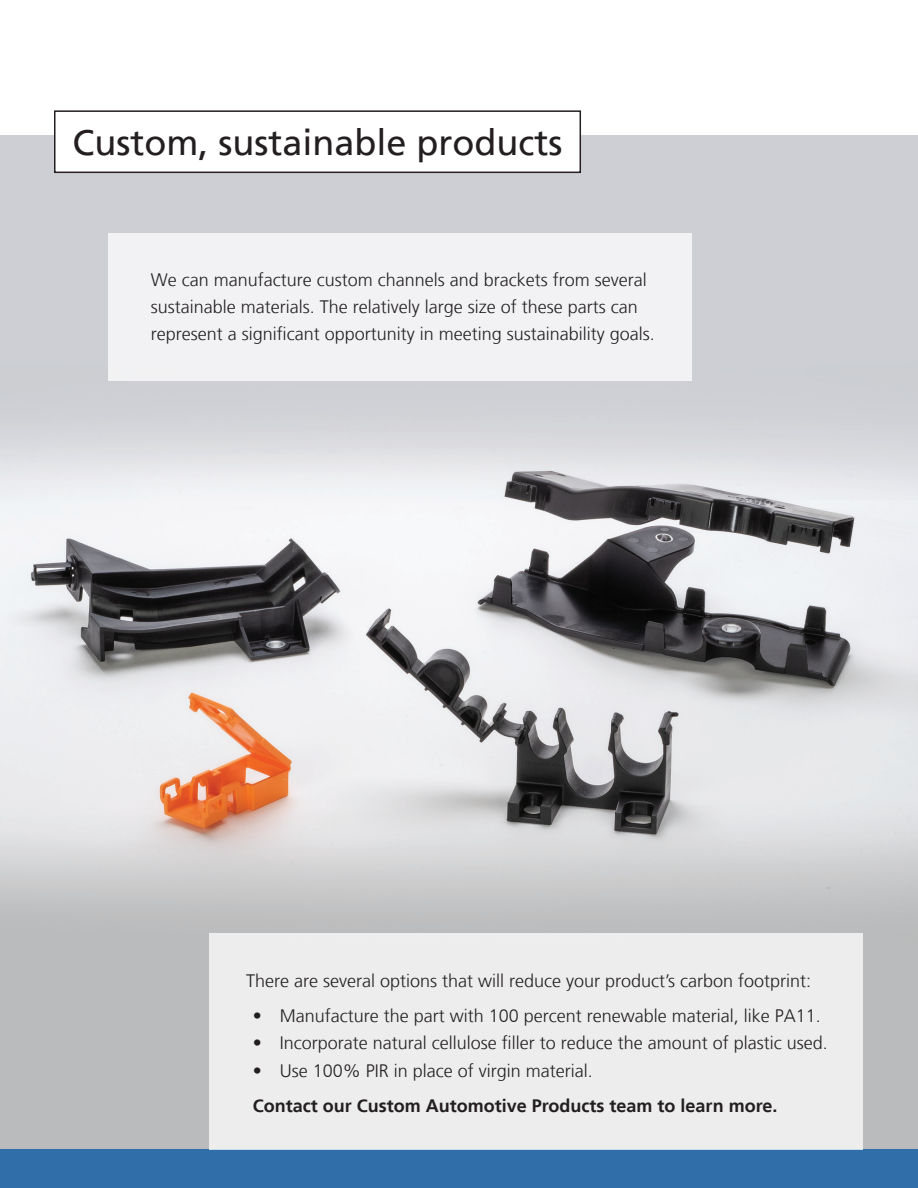
<style>
.page{position:relative;width:918px;height:1188px;background:#fff}
.page>*{position:absolute;margin:0;border:0;box-sizing:border-box;transform-origin:0 0}
.t1{font:36px "Frutiger LT";color:#231f20}
.Features___Benefits{font:300 18px/27px "Frutiger LT";color:#231f20}
.Features___Benefits-2{font:700 18px "Frutiger LT";color:#231f20}
</style>
<div class="page">
<img style="left:917px;top:137px;width:1px;height:1013px">
<div style="left:904px;top:895px;width:14px;height:239px;background:#babbbc"></div>
<img style="left:0;top:136px;width:917px;height:1014px">
<div style="left:55px;top:111px;width:525px;height:61px;background:#fff"></div>
<div style="left:54px;top:110px;width:527px;height:63px;border:2px solid #231f20"></div>
<div style="left:0;top:1150px;width:918px;height:38px;background:#2f6ea9"></div>
<div style="left:108px;top:233px;width:583px;height:148px;background:#f2f2f4"></div>
<div style="left:210px;top:933px;width:653px;height:217px;background:#ededee"></div>
<p class="t1" style="left:72px;top:122px;width:492px">Custom, sustainable products</p>
<p class="Features___Benefits" style="left:151px;top:266px;width:506px">We can manufacture custom channels and brackets from several sustainable materials. The relatively large size of these parts can represent a significant opportunity in meeting sustainability goals.</p>
<p class="Features___Benefits" style="left:246px;top:968px;width:567px">There are several options that will reduce your product’s carbon footprint:</p>
<p class="Features___Benefits" style="left:253px;top:1002px;width:570px">• Manufacture the part with 100 percent renewable material, like PA11.</p>
<p class="Features___Benefits" style="left:253px;top:1030px;width:577px">• Incorporate natural cellulose filler to reduce the amount of plastic used.</p>
<p class="Features___Benefits" style="left:253px;top:1058px;width:342px">• Use 100% PIR in place of virgin material.</p>
<p class="Features___Benefits-2" style="left:253px;top:1095px;width:526px">Contact our Custom Automotive Products team to learn more.</p>
</div>
